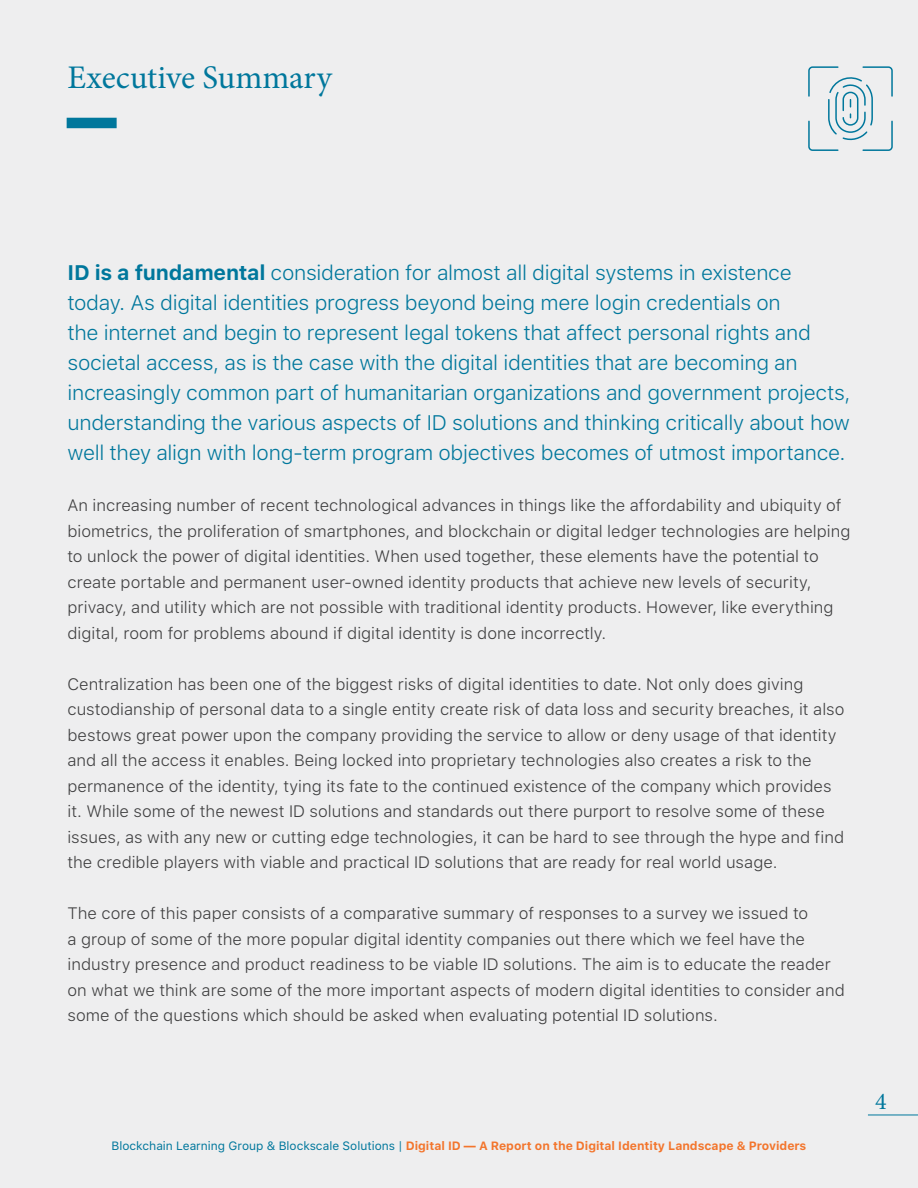
<style>
.page{position:relative;width:918px;height:1188px;background:#eeeeef}
.page>*{position:absolute;margin:0;border:0;box-sizing:border-box;transform-origin:0 0}
.t1{font:33px "Minion Pro";color:#00779c}
.t2{font:24px "Minion Pro";color:#00779c}
.t3{font:300 21px/30px "SF Pro Text";letter-spacing:-.015em;color:#00779c}
.t4{font:300 16.5px/25.5px "SF Pro Text";color:#3e3e3f}
.t5{font:700 12px "SF Pro Text";color:#f3752c}
.s1{font-weight:700}
.s2{font-weight:400;color:#00779c}
</style>
<div class="page">
<hr style="left:868px;top:1115px;width:50px;height:1px;background:#00779c">
<div style="left:67px;top:118px;width:50px;height:10px;background:#00779c"></div>
<svg style="left:808px;top:66px;width:85px;height:85px"></svg>
<p class="t1" style="left:68px;top:56px;width:266px">Executive Summary</p>
<p class="t3" style="left:68px;top:259px;width:785px"><span class="s1">ID is a fundamental</span> consideration for almost all digital systems in existence today. As digital identities progress beyond being mere login credentials on<br>the internet and begin to represent legal tokens that affect personal rights and societal access, as is the case with the digital identities that are becoming an increasingly common part of humanitarian organizations and government projects, understanding the various aspects of ID solutions and thinking critically about how well they align with long-term program objectives becomes of utmost importance.</p>
<p class="t4" style="left:68px;top:493px;width:784px">An increasing number of recent technological advances in things like the affordability and ubiquity of biometrics, the proliferation of smartphones, and blockchain or digital ledger technologies are helping to unlock the power of digital identities. When used together, these elements have the potential to create portable and permanent user-owned identity products that achieve new levels of security, privacy, and utility which are not possible with traditional identity products. However, like everything digital, room for problems abound if digital identity is done incorrectly.</p>
<p class="t4" style="left:68px;top:672px;width:779px">Centralization has been one of the biggest risks of digital identities to date. Not only does giving custodianship of personal data to a single entity create risk of data loss and security breaches, it also bestows great power upon the company providing the service to allow or deny usage of that identity and all the access it enables. Being locked into proprietary technologies also creates a risk to the permanence of the identity, tying its fate to the continued existence of the company which provides it. While some of the newest ID solutions and standards out there purport to resolve some of these issues, as with any new or cutting edge technologies, it can be hard to see through the hype and find the credible players with viable and practical ID solutions that are ready for real world usage.</p>
<p class="t4" style="left:68px;top:901px;width:779px">The core of this paper consists of a comparative summary of responses to a survey we issued to<br>a group of some of the more popular digital identity companies out there which we feel have the industry presence and product readiness to be viable ID solutions. The aim is to educate the reader on what we think are some of the more important aspects of modern digital identities to consider and some of the questions which should be asked when evaluating potential ID solutions.</p>
<p class="t5" style="left:112px;top:1139px;width:696px"><span class="s2">Blockchain Learning Group &amp; Blockscale Solutions |</span> Digital ID — A Report on the Digital Identity Landscape &amp; Providers</p>
<p class="t2" style="left:875px;top:1086px;width:13px">4</p>
</div>
